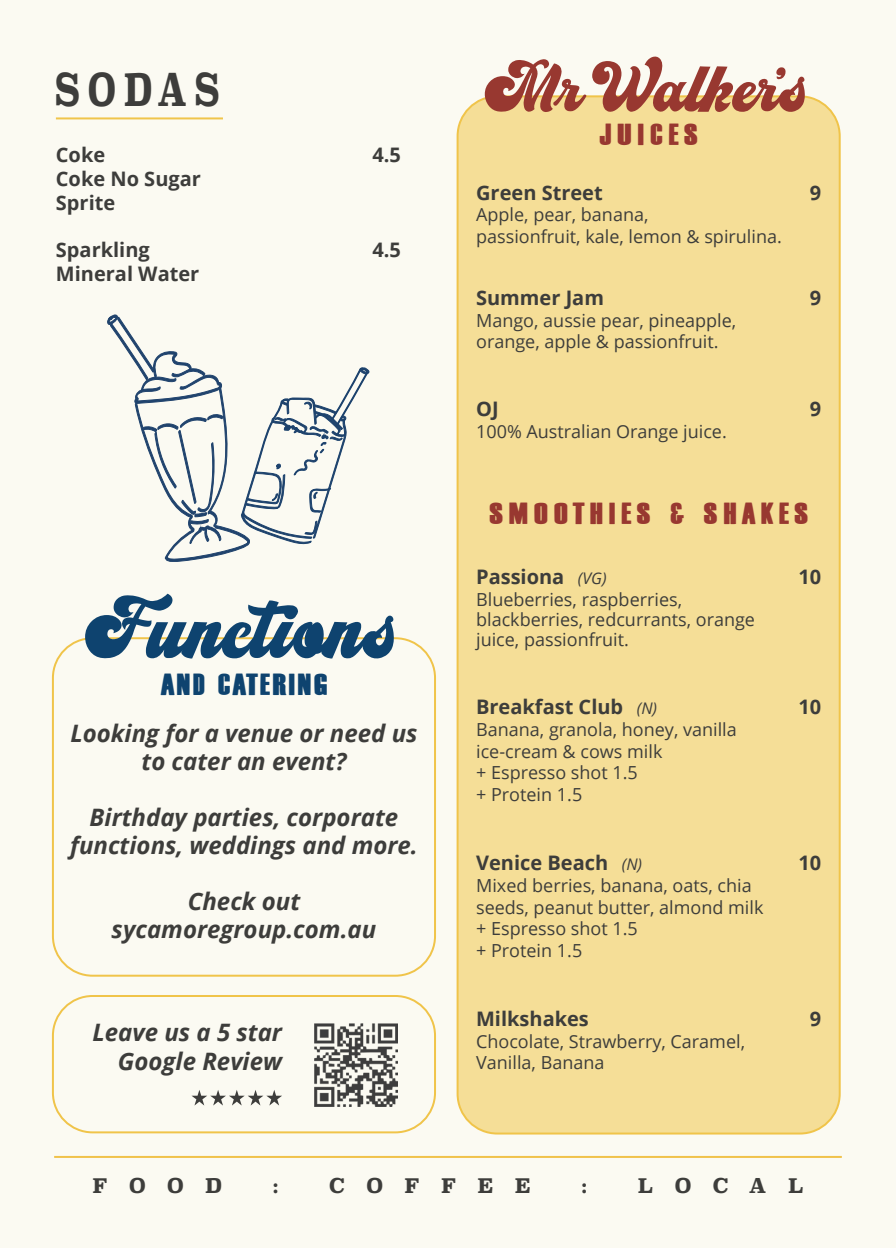
<style>
.page{position:relative;width:896px;height:1248px;background:#fff}
.page>*{position:absolute;margin:0;border:0;box-sizing:border-box;transform-origin:0 0}
.t1{font:90px "Vintage King";color:#0e436f}
.t2{font:74px "Vintage King";color:#983830}
.t3{font:700 44.2px "Superclarendon";letter-spacing:.225em;color:#3d3d3b;scale:.77 1}
.t4{font:italic 700 24px/28px "Open Sans";color:#3d3d3b;text-align:center}
.t5{font:21px "Film Noir";letter-spacing:.15em;color:#983830;scale:1.43 1}
.t6{font:21px "Film Noir";color:#0e436f;scale:1.43 1}
.t7{font:21px "Film Noir";letter-spacing:.185em;color:#983830;scale:1.43 1}
.t8{font:700 20px "Open Sans";color:#3d3d3b}
.t9{font:700 20px "Superclarendon";letter-spacing:1.075em;color:#3d3d3b}
.t10{font:18px/21.6px "Open Sans";color:#3d3d3b}
.s1{font-weight:400;font-style:italic;font-size:16px}
</style>
<div class="page">
<div style="left:0;top:0;width:896px;height:1247px;background:#fbfaf2"></div>
<div style="left:457px;top:96px;width:382px;height:1037px;background:#f5de97;border-radius:40px"></div>
<div style="left:52px;top:637px;width:384px;height:339px;border:2px solid #f0c44a;border-radius:40px"></div>
<svg style="left:107px;top:314px;width:263px;height:248px"></svg>
<hr style="left:56px;top:117px;width:167px;height:2px;background:#f0c54b">
<img style="left:314px;top:1023px;width:83px;height:83px">
<div style="left:52px;top:994px;width:384px;height:139px;border:2px solid #f0c44a;border-radius:40px"></div>
<svg style="left:192px;top:1090px;width:90px;height:15px"></svg>
<hr style="left:54px;top:1155px;width:788px;height:2px;background:#f0c24a">
<p class="t3" style="left:55px;top:57px;width:215px">SODAS</p>
<p class="t8" style="left:56px;top:140px;width:51px">Coke</p>
<p class="t8" style="left:56px;top:164px;width:146px">Coke No Sugar</p>
<p class="t8" style="left:56px;top:188px;width:61px">Sprite</p>
<p class="t8" style="left:56px;top:235px;width:95px">Sparkling</p>
<p class="t8" style="left:56px;top:259px;width:145px">Mineral Water</p>
<p class="t8" style="left:372px;top:140px;width:30px">4.5</p>
<p class="t8" style="left:372px;top:235px;width:30px">4.5</p>
<p class="t1" style="left:88px;top:574px;width:311px">Functions</p>
<p class="t6" style="left:160px;top:665px;width:61px">AND CATERING</p>
<p class="t4" style="left:70px;top:718px;width:349px">Looking for a venue or need us to cater an event?</p>
<p class="t4" style="left:70px;top:802px;width:349px">Birthday parties, corporate functions, weddings and more.</p>
<p class="t4" style="left:188px;top:886px;width:114px">Check out</p>
<p class="t4" style="left:112px;top:914px;width:266px">sycamoregroup.com.au</p>
<p class="t4" style="left:92px;top:1017px;width:191px">Leave us a 5 star</p>
<p class="t4" style="left:118px;top:1046px;width:166px">Google Review</p>
<p class="t2" style="left:487px;top:43px;width:322px">Mr Walkers</p>
<p class="t2" style="left:770px;top:52px;width:17px">’</p>
<p class="t7" style="left:599px;top:115px;width:71px">JUICES</p>
<p class="t8" style="left:476px;top:178px;width:128px">Green Street</p>
<p class="t10" style="left:476px;top:203px;width:174px">Apple, pear, banana,</p>
<p class="t10" style="left:476px;top:225px;width:307px">passionfruit, kale, lemon &amp; spirulina.</p>
<p class="t8" style="left:476px;top:284px;width:129px">Summer Jam</p>
<p class="t10" style="left:476px;top:309px;width:262px">Mango, aussie pear, pineapple, orange, apple &amp; passionfruit.</p>
<p class="t8" style="left:476px;top:394px;width:24px">OJ</p>
<p class="t10" style="left:476px;top:419px;width:252px">100% Australian Orange juice.</p>
<p class="t8" style="left:810px;top:178px;width:13px">9</p>
<p class="t8" style="left:810px;top:284px;width:13px">9</p>
<p class="t8" style="left:810px;top:394px;width:13px">9</p>
<p class="t5" style="left:489px;top:494px;width:225px">SMOOTHIES &amp; SHAKES</p>
<p class="t8" style="left:476px;top:562px;width:132px">Passiona <span class="s1">(VG)</span></p>
<p class="t10" style="left:476px;top:589px;width:280px;line-height:20px">Blueberries, raspberries, blackberries, redcurrants, orange juice, passionfruit.</p>
<p class="t8" style="left:476px;top:693px;width:182px">Breakfast Club <span class="s1">(N)</span></p>
<p class="t10" style="left:476px;top:718px;width:262px">Banana, granola, honey, vanilla</p>
<p class="t10" style="left:476px;top:739px;width:188px">ice-cream &amp; cows milk</p>
<p class="t10" style="left:476px;top:761px;width:163px">+ Espresso shot 1.5</p>
<p class="t10" style="left:476px;top:783px;width:108px">+ Protein 1.5</p>
<p class="t8" style="left:476px;top:849px;width:167px">Venice Beach <span class="s1">(N)</span></p>
<p class="t10" style="left:476px;top:874px;width:289px">Mixed berries, banana, oats, chia seeds, peanut butter, almond milk</p>
<p class="t10" style="left:476px;top:917px;width:163px">+ Espresso shot 1.5</p>
<p class="t10" style="left:476px;top:939px;width:108px">+ Protein 1.5</p>
<p class="t8" style="left:476px;top:1004px;width:114px">Milkshakes</p>
<p class="t10" style="left:476px;top:1029px;width:270px">Chocolate, Strawberry, Caramel,<br>Vanilla, Banana</p>
<p class="t8" style="left:798px;top:562px;width:24px">10</p>
<p class="t8" style="left:798px;top:693px;width:24px">10</p>
<p class="t8" style="left:798px;top:849px;width:24px">10</p>
<p class="t8" style="left:810px;top:1004px;width:13px">9</p>
<p class="t9" style="left:93px;top:1170px;width:131px">FOOD</p>
<p class="t9" style="left:272px;top:1170px;width:9px">:</p>
<p class="t9" style="left:329px;top:1170px;width:203px">COFFEE</p>
<p class="t9" style="left:581px;top:1170px;width:9px">:</p>
<p class="t9" style="left:638px;top:1170px;width:167px">LOCAL</p>
</div>
